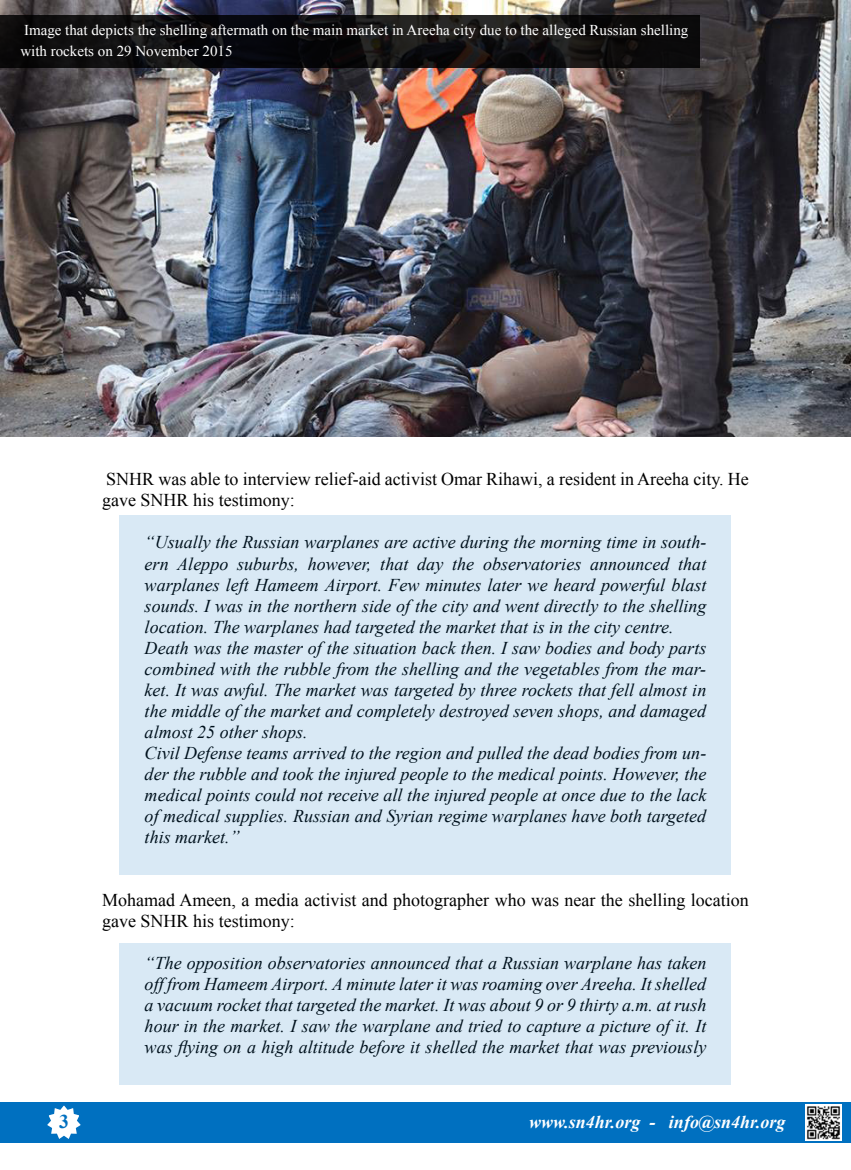
<style>
.page{position:relative;width:851px;height:1170px;background:#fff}
.page>*{position:absolute;margin:0;border:0;box-sizing:border-box;transform-origin:0 0}
.t1{font:700 19.5px "Times New Roman";color:#0070c0}
.t2{font:italic 18px/21px "Times New Roman";color:#000}
.t3{font:18px/21px "Times New Roman";color:#000}
.t4{font:italic 700 18px "Times New Roman";color:#fff}
.t5{font:15px/21px "Times New Roman";color:#fff}
</style>
<div class="page">
<div style="left:0;top:1101px;width:850px;height:41px;background:#0070c0"></div>
<svg style="left:44px;top:1101px;width:40px;height:38px"></svg>
<img style="left:805px;top:1104px;width:36px;height:36px">
<img style="left:0;top:0;width:850px;height:436px">
<svg style="left:0;top:16px;width:699px;height:52px;background:#0f0e0f"></svg>
<div style="left:119px;top:514px;width:612px;height:360px;background:#d9e9f5"></div>
<div style="left:119px;top:943px;width:612px;height:141px;background:#d9e9f5"></div>
<p class="t5" style="left:20px;top:19px;width:669px">Image that depicts the shelling aftermath on the main market in Areeha city due to the alleged Russian shelling with rockets on 29 November 2015</p>
<p class="t3" style="left:102px;top:468px;width:648px">SNHR was able to interview relief-aid activist Omar Rihawi a, resident in Areeha city. He gave SNHR his testimony:</p>
<p class="t2" style="left:145px;top:531px;width:563px">“Usually the Russian warplanes are active during the morning time in south-</p>
<p class="t2" style="left:145px;top:573px;width:563px">warplanes left Hameem Airport. Few minutes later we heard powerful blast sounds I. was in the northern side of the city and went directly to the shelling location. The warplanes had targeted the market that is in the city centre.<br>Death was the master of the situation back then I. saw bodies and body parts</p>
<p class="t2" style="left:145px;top:678px;width:563px">ket. It was awful. The market was targeted by three rockets that fell almost in</p>
<p class="t2" style="left:177px;top:552px;width:52px">Aleppo</p>
<p class="t2" style="left:237px;top:552px;width:63px">suburbs,</p>
<p class="t2" style="left:308px;top:552px;width:65px">however,</p>
<p class="t2" style="left:380px;top:552px;width:30px">that</p>
<p class="t2" style="left:417px;top:552px;width:27px">day</p>
<p class="t2" style="left:452px;top:552px;width:23px">the</p>
<p class="t2" style="left:483px;top:552px;width:99px">observatories</p>
<p class="t2" style="left:590px;top:552px;width:80px">announced</p>
<p class="t2" style="left:678px;top:552px;width:30px">that</p>
<p class="t2" style="left:145px;top:552px;width:25px">ern</p>
<p class="t2" style="left:145px;top:657px;width:563px">combined with the rubble from the shelling and the vegetables from the mar-</p>
<p class="t2" style="left:145px;top:699px;width:563px">the middle of the market and completely destroyed seven shops, and damaged almost 25 other shops.</p>
<p class="t2" style="left:145px;top:762px;width:563px">der the rubble and took the injured people to the medical points. However, the</p>
<p class="t2" style="left:145px;top:741px;width:563px">Civil Defense teams arrived to the region and pulled the dead bodies from un-</p>
<p class="t2" style="left:145px;top:783px;width:563px;text-align:justify">medical points could not receive all the injured people at once due to the lack of medical supplies. Russian and Syrian regime warplanes have both targeted this market “.</p>
<p class="t1" style="left:59px;top:1107px;width:11px">3</p>
<p class="t3" style="left:102px;top:888px;width:648px">Mohamad Ameen a, media activist and photographer who was near the shelling location gave SNHR his testimony:</p>
<p class="t2" style="left:145px;top:951px;width:563px;text-align:justify">“The opposition observatories announced that a Russian warplane has taken offfrom Hameem Airport A. minute later it was roaming over Areeha It. shelled a vacuum rocket that targeted the market It. was about 9 or 9 thirty m.a . at rush hour in the market I. saw the warplane and tried to capture a picture of .i t It was flying on a high altitude before it shelled the market that was previously</p>
<p class="t4" style="left:529px;top:1108px;width:113px">www.sn4hr.org</p>
<p class="t4" style="left:649px;top:1108px;width:7px">-</p>
<p class="t4" style="left:669px;top:1108px;width:118px">info@sn4hr.org</p>
</div>
